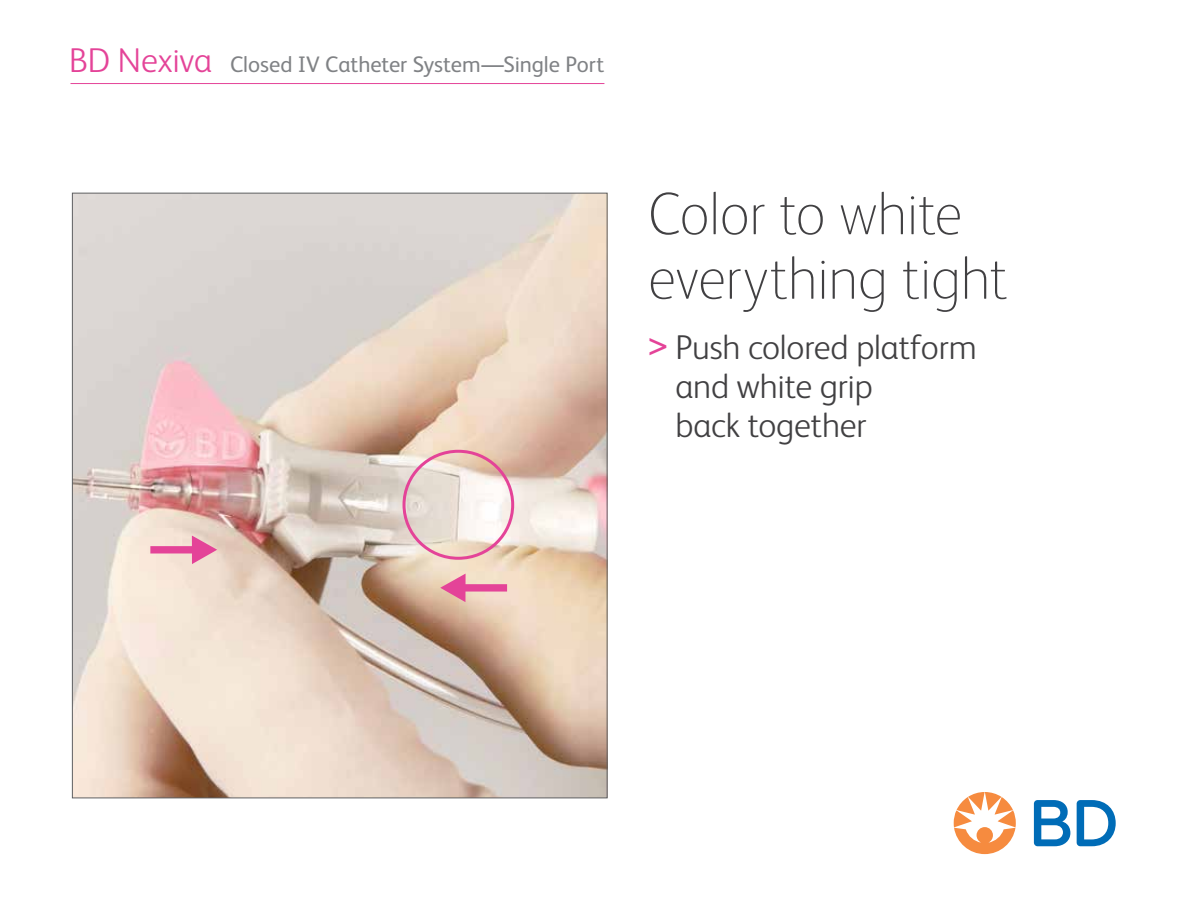
<style>
.page{position:relative;width:1188px;height:918px;background:#fff}
.page>*{position:absolute;margin:0;border:0;box-sizing:border-box;transform-origin:0 0}
.t1{font:100 60px/64.5px "FS Albert Pro";letter-spacing:-.015em;color:#414042}
.t2{font:300 34.5px/39px "FS Albert Pro";letter-spacing:-.005em;color:#414042}
.t3{font:22.5px "FS Albert Pro";letter-spacing:-.005em;color:#808285}
.s1{font-weight:300;font-size:34.5px;color:#e44398}
.s2{font-family:"Frutiger";font-weight:400;font-size:33px;color:#e44398}
</style>
<div class="page">
<hr style="left:70px;top:83px;width:534px;height:1px;background:#e44398">
<svg style="left:1034px;top:800px;width:82px;height:46px"></svg>
<svg style="left:954px;top:792px;width:62px;height:62px"></svg>
<img style="left:74px;top:195px;width:532px;height:601px">
<div style="left:403px;top:450px;width:111px;height:110px;border:3px solid #e44398;border-radius:50%"></div>
<svg style="left:150px;top:536px;width:67px;height:28px;background:#eda8bd"></svg>
<svg style="left:440px;top:574px;width:67px;height:28px;background:#eba4b3"></svg>
<p class="t3" style="left:69px;top:48px;width:537px"><span class="s1">BD Nexiva</span> Closed IV Catheter System—Single Port</p>
<h1 class="t1" style="left:648px;top:179px;width:361px">Color to white everything tight</h1>
<p class="t2" style="left:675px;top:326px;width:303px;text-indent:-27px"><span class="s2">&gt;</span> Push colored platform and white grip<br>back together</p>
</div>
